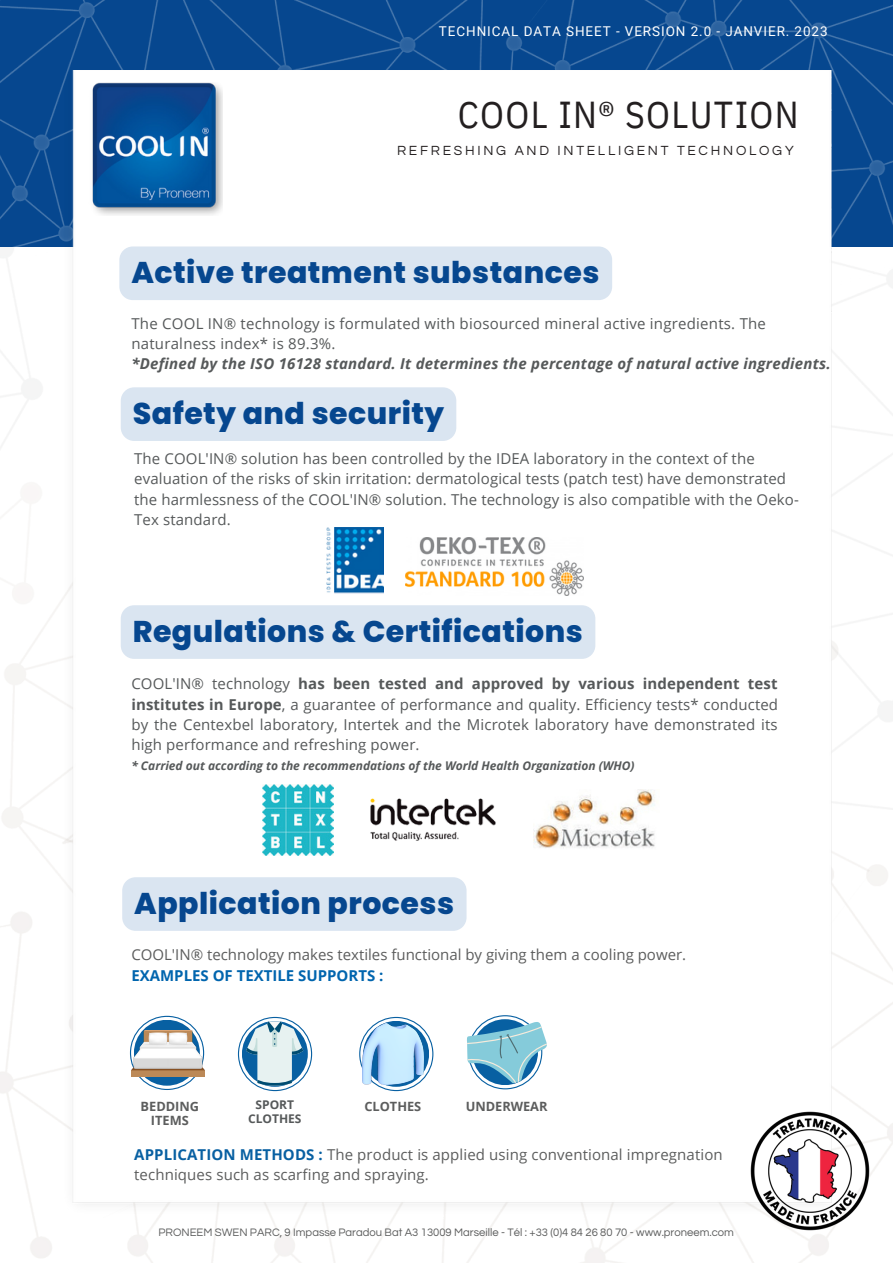
<style>
.page{position:relative;width:893px;height:1264px;background:#fff}
.page>*{position:absolute;margin:0;border:0;box-sizing:border-box;transform-origin:0 0}
.t1{font:37.5px "IBM Plex Sans Cond";letter-spacing:.035em;color:#231f20}
.t2{font:800 30px "Poppins";letter-spacing:.015em;color:#06478f}
.t3{font:15px/20.2px "Open Sans";letter-spacing:.01em;color:#56595a}
.t4{font:15px/20.2px "Open Sans";letter-spacing:.01em;color:#5c5d5d}
.t5{font:italic 700 15px "Open Sans";letter-spacing:.015em;color:#56595a}
.t6{font:700 15px "Open Sans";color:#0065ae}
.t7{font:13.8px "Questrial";letter-spacing:.2em;color:#231f20}
.t8{font:13.5px "Roboto";letter-spacing:.07em;color:#fff}
.t9{font:700 12.75px/14.4px "Open Sans";color:#5c5d5d;text-align:center}
.t10{font:italic 700 12px "Open Sans";color:#56595a}
.t11{font:700 12px "Open Sans";color:#56595a}
.t12{font:11.25px "Questrial";color:#5c5d5d}
.s1{font-weight:700}
.s2{font-weight:700;color:#0860a2}
</style>
<div class="page">
<img style="left:0;top:0;width:892px;height:247px">
<img style="left:59px;top:71px;width:772px;height:1142px">
<img style="left:86px;top:83px;width:137px;height:132px">
<div style="left:121px;top:605px;width:474px;height:54px;background:#dae5f1"></div>
<div style="left:121px;top:387px;width:335px;height:54px;background:#dae5f1"></div>
<div style="left:119px;top:246px;width:493px;height:54px;background:#dae5f1"></div>
<div style="left:122px;top:877px;width:344px;height:53px;background:#dae5f1"></div>
<img style="left:367px;top:795px;width:132px;height:48px">
<img style="left:262px;top:784px;width:71px;height:71px">
<img style="left:406px;top:538px;width:177px;height:57px">
<img style="left:326px;top:528px;width:58px;height:67px">
<svg style="left:130px;top:1015px;width:74px;height:74px"></svg>
<img style="left:131px;top:1030px;width:73px;height:46px">
<svg style="left:238px;top:1016px;width:74px;height:75px"></svg>
<svg style="left:359px;top:1016px;width:74px;height:75px"></svg>
<svg style="left:466px;top:1015px;width:81px;height:74px"></svg>
<img style="left:362px;top:1023px;width:61px;height:61px">
<img style="left:533px;top:789px;width:126px;height:61px">
<img style="left:746px;top:1107px;width:127px;height:127px">
<p class="t8" style="left:439px;top:24px;width:390px">TECHNICAL DATA SHEET - VERSION 2.0 - JANVIER. 2023</p>
<h1 class="t1" style="left:458px;top:90px;width:342px">COOL IN® SOLUTION</h1>
<p class="t7" style="left:397px;top:143px;width:398px">REFRESHING AND INTELLIGENT TECHNOLOGY</p>
<h2 class="t2" style="left:131px;top:251px;width:469px">Active treatment substances</h2>
<p class="t3" style="left:131px;top:313px;width:636px">The COOL IN® technology is formulated with biosourced mineral active ingredients. The naturalness index* is 89.3%.</p>
<p class="t5" style="left:131px;top:353px;width:700px">*Defined by the ISO 16128 standard. It determines the percentage of natural active ingredients.</p>
<h2 class="t2" style="left:133px;top:392px;width:313px">Safety and security</h2>
<p class="t3" style="left:134px;top:448px;width:666px">The COOL'IN® solution has been controlled by the IDEA laboratory in the context of the evaluation of the risks of skin irritation: dermatological tests (patch test) have demonstrated the harmlessness of the COOL'IN® solution. The technology is also compatible with the Oeko-Tex standard.</p>
<h2 class="t2" style="left:133px;top:610px;width:451px">Regulations &amp; Certifications</h2>
<p class="t3" style="left:131px;top:673px;width:648px;text-align:justify">COOL'IN® technology <span class="s1">has been tested and approved by various independent test institutes in Europe</span>, a guarantee of performance and quality. Efficiency tests* conducted by the Centexbel laboratory, Intertek and the Microtek laboratory have demonstrated its high performance and refreshing power.</p>
<p class="t10" style="left:131px;top:757px;width:504px">* Carried out according to the recommendations of the World Health Organization (WHO)</p>
<h2 class="t2" style="left:134px;top:882px;width:321px">Application process</h2>
<p class="t4" style="left:131px;top:944px;width:556px">COOL'IN® technology makes textiles functional by giving them a cooling power.</p>
<p class="t6" style="left:131px;top:964px;width:254px">EXAMPLES OF TEXTILE SUPPORTS :</p>
<p class="t9" style="left:141px;top:1098px;width:60px">BEDDING<br>ITEMS</p>
<p class="t11" style="left:255px;top:1096px;width:40px">SPORT</p>
<p class="t9" style="left:364px;top:1099px;width:58px">CLOTHES</p>
<p class="t9" style="left:465px;top:1098px;width:83px">UNDERWEAR</p>
<p class="t11" style="left:248px;top:1110px;width:55px">CLOTHES</p>
<p class="t4" style="left:134px;top:1143px;width:590px"><span class="s2">APPLICATION METHODS :</span> The product is applied using conventional impregnation techniques such as scarfing and spraying.</p>
<p class="t12" style="left:158px;top:1226px;width:577px">PRONEEM SWEN PARC, 9 Impasse Paradou Bat A3 13009 Marseille - Tél : +33 (0)4 84 26 80 70 - www.proneem.com</p>
</div>
